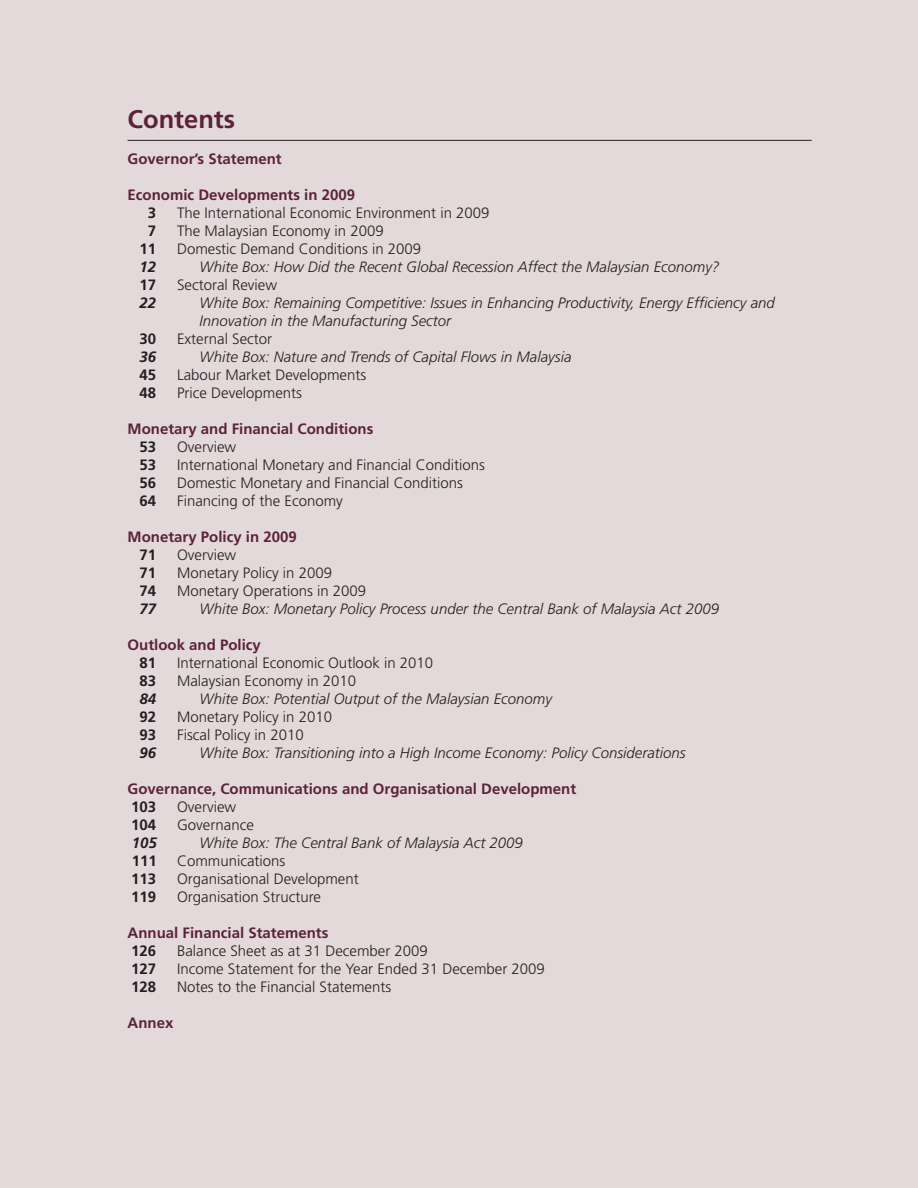
<style>
.page{position:relative;width:918px;height:1188px;background:#e3d9da}
.page>*{position:absolute;margin:0;border:0;box-sizing:border-box;transform-origin:0 0}
.t1{font:700 25.5px "Frutiger";color:#5c223a}
.t2{font:300 15px "Frutiger";color:#231f20}
.t3{font:italic 300 15px/18px "Frutiger";color:#231f20}
.t4{font:700 15px "Frutiger";color:#5c223a}
.t5{font:700 15px "Frutiger";color:#231f20}
.t6{font:italic 700 15px "Frutiger";color:#231f20}
</style>
<div class="page">
<hr style="left:128px;top:140px;width:684px;height:1px;background:#231f20">
<h1 class="t1" style="left:128px;top:108px;width:109px">Contents</h1>
<p class="t4" style="left:128px;top:152px;width:156px">Governor’s Statement</p>
<p class="t4" style="left:128px;top:188px;width:229px">Economic Developments in 2009</p>
<p class="t5" style="left:148px;top:206px;width:10px">3</p>
<p class="t2" style="left:177px;top:206px;width:314px">The International Economic Environment in 2009</p>
<p class="t5" style="left:148px;top:224px;width:10px">7</p>
<p class="t2" style="left:177px;top:224px;width:208px">The Malaysian Economy in 2009</p>
<p class="t5" style="left:139px;top:242px;width:18px">11</p>
<p class="t2" style="left:177px;top:242px;width:246px">Domestic Demand Conditions in 2009</p>
<p class="t6" style="left:139px;top:260px;width:18px">12</p>
<p class="t3" style="left:200px;top:258px;width:522px">White Box: How Did the Recent Global Recession Affect the Malaysian Economy?</p>
<p class="t5" style="left:139px;top:278px;width:18px">17</p>
<p class="t2" style="left:177px;top:278px;width:101px">Sectoral Review</p>
<p class="t6" style="left:139px;top:296px;width:18px">22</p>
<p class="t3" style="left:200px;top:294px;width:577px">White Box: Remaining Competitive: Issues in Enhancing Productivity, Energy Efficiency and<br>Innovation in the Manufacturing Sector</p>
<p class="t5" style="left:139px;top:332px;width:18px">30</p>
<p class="t2" style="left:177px;top:332px;width:97px">External Sector</p>
<p class="t6" style="left:139px;top:350px;width:18px">36</p>
<p class="t3" style="left:200px;top:348px;width:373px">White Box: Nature and Trends of Capital Flows in Malaysia</p>
<p class="t5" style="left:139px;top:368px;width:18px">45</p>
<p class="t2" style="left:177px;top:368px;width:191px">Labour Market Developments</p>
<p class="t5" style="left:139px;top:386px;width:18px">48</p>
<p class="t2" style="left:177px;top:386px;width:126px">Price Developments</p>
<p class="t4" style="left:128px;top:422px;width:247px">Monetary and Financial Conditions</p>
<p class="t5" style="left:139px;top:440px;width:18px">53</p>
<p class="t2" style="left:177px;top:440px;width:61px">Overview</p>
<p class="t5" style="left:139px;top:458px;width:18px">53</p>
<p class="t2" style="left:177px;top:458px;width:309px">International Monetary and Financial Conditions</p>
<p class="t5" style="left:139px;top:476px;width:18px">56</p>
<p class="t2" style="left:177px;top:476px;width:287px">Domestic Monetary and Financial Conditions</p>
<p class="t5" style="left:139px;top:494px;width:18px">64</p>
<p class="t2" style="left:177px;top:494px;width:167px">Financing of the Economy</p>
<p class="t4" style="left:128px;top:530px;width:171px">Monetary Policy in 2009</p>
<p class="t5" style="left:139px;top:548px;width:18px">71</p>
<p class="t2" style="left:177px;top:548px;width:61px">Overview</p>
<p class="t5" style="left:139px;top:566px;width:18px">71</p>
<p class="t2" style="left:177px;top:566px;width:157px">Monetary Policy in 2009</p>
<p class="t5" style="left:139px;top:584px;width:18px">74</p>
<p class="t2" style="left:177px;top:584px;width:191px">Monetary Operations in 2009</p>
<p class="t6" style="left:139px;top:602px;width:18px">77</p>
<p class="t3" style="left:200px;top:600px;width:521px">White Box: Monetary Policy Process under the Central Bank of Malaysia Act 2009</p>
<p class="t4" style="left:128px;top:638px;width:135px">Outlook and Policy</p>
<p class="t5" style="left:139px;top:656px;width:18px">81</p>
<p class="t2" style="left:177px;top:656px;width:258px">International Economic Outlook in 2010</p>
<p class="t5" style="left:139px;top:674px;width:18px">83</p>
<p class="t2" style="left:177px;top:674px;width:181px">Malaysian Economy in 2010</p>
<p class="t6" style="left:139px;top:692px;width:18px">84</p>
<p class="t3" style="left:200px;top:690px;width:354px">White Box: Potential Output of the Malaysian Economy</p>
<p class="t5" style="left:139px;top:710px;width:18px">92</p>
<p class="t2" style="left:177px;top:710px;width:157px">Monetary Policy in 2010</p>
<p class="t5" style="left:139px;top:728px;width:18px">93</p>
<p class="t2" style="left:177px;top:728px;width:128px">Fiscal Policy in 2010</p>
<p class="t6" style="left:139px;top:746px;width:18px">96</p>
<p class="t3" style="left:200px;top:744px;width:488px">White Box: Transitioning into a High Income Economy: Policy Considerations</p>
<p class="t4" style="left:128px;top:782px;width:450px">Governance, Communications and Organisational Development</p>
<p class="t5" style="left:131px;top:800px;width:27px">103</p>
<p class="t2" style="left:177px;top:800px;width:61px">Overview</p>
<p class="t5" style="left:131px;top:818px;width:27px">104</p>
<p class="t2" style="left:177px;top:818px;width:78px">Governance</p>
<p class="t6" style="left:132px;top:836px;width:27px">105</p>
<p class="t3" style="left:200px;top:834px;width:325px">White Box: The Central Bank of Malaysia Act 2009</p>
<p class="t5" style="left:132px;top:854px;width:27px">111</p>
<p class="t2" style="left:177px;top:854px;width:110px">Communications</p>
<p class="t5" style="left:131px;top:872px;width:27px">113</p>
<p class="t2" style="left:177px;top:872px;width:183px">Organisational Development</p>
<p class="t5" style="left:131px;top:890px;width:27px">119</p>
<p class="t2" style="left:177px;top:890px;width:145px">Organisation Structure</p>
<p class="t4" style="left:128px;top:926px;width:202px">Annual Financial Statements</p>
<p class="t5" style="left:131px;top:944px;width:27px">126</p>
<p class="t2" style="left:177px;top:944px;width:252px">Balance Sheet as at 31 December 2009</p>
<p class="t5" style="left:131px;top:962px;width:27px">127</p>
<p class="t2" style="left:177px;top:962px;width:369px">Income Statement for the Year Ended 31 December 2009</p>
<p class="t5" style="left:131px;top:980px;width:27px">128</p>
<p class="t2" style="left:177px;top:980px;width:216px">Notes to the Financial Statements</p>
<p class="t4" style="left:128px;top:1016px;width:47px">Annex</p>
</div>
